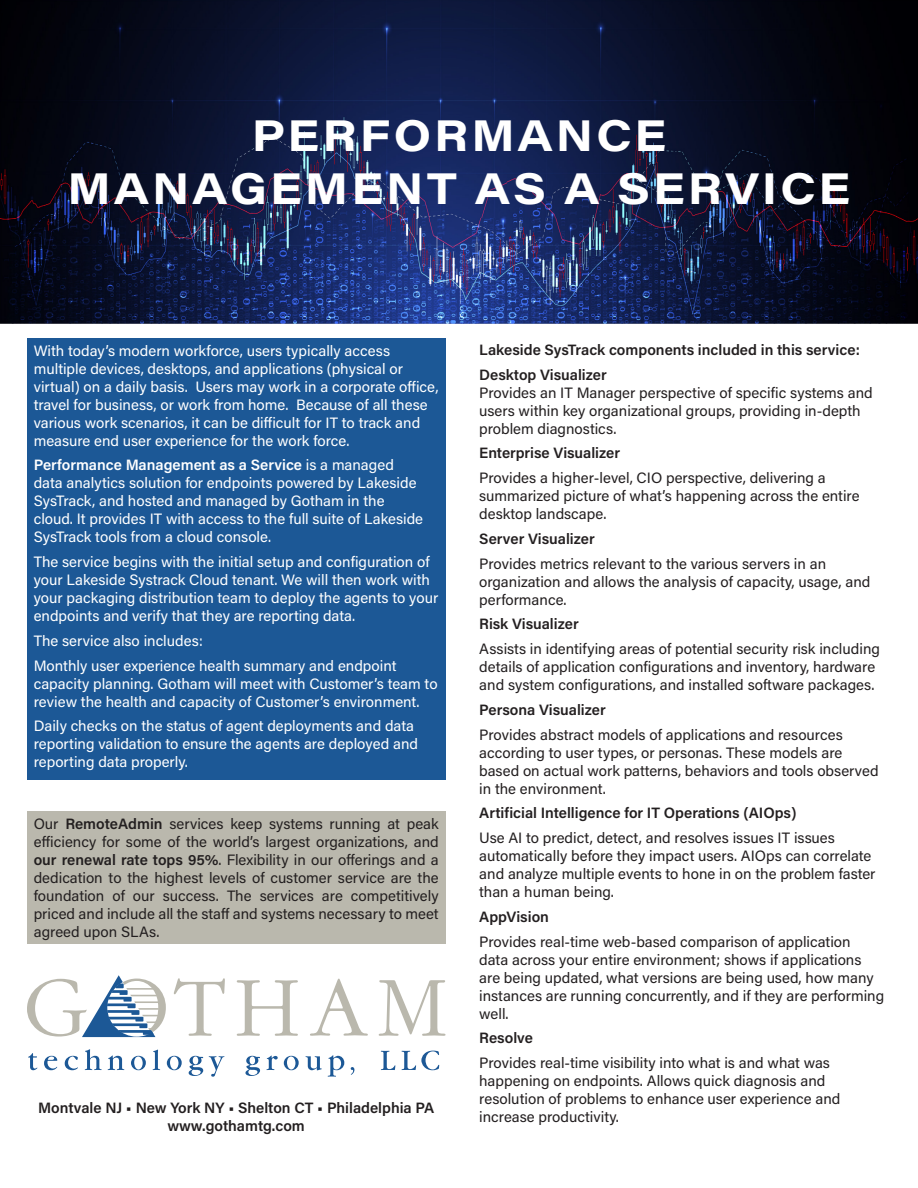
<style>
.page{position:relative;width:918px;height:1188px;background:#fff}
.page>*{position:absolute;margin:0;border:0;box-sizing:border-box;transform-origin:0 0}
.t1{font:700 43.5px "Acumin Pro Wide";letter-spacing:.07em;color:#fff}
.t2{font:15px/18px "Acumin Pro";color:#231f20}
.t3{font:15px/18px "Acumin Pro";color:#fff}
.t4{font:600 15px "Acumin Pro";color:#231f20}
.s1{font-weight:600}
</style>
<div class="page">
<div style="left:27px;top:338px;width:419px;height:442px;background:#1c5896"></div>
<svg style="left:174px;top:978px;width:51px;height:58px"></svg>
<svg style="left:237px;top:980px;width:61px;height:56px"></svg>
<svg style="left:379px;top:980px;width:67px;height:56px"></svg>
<svg style="left:310px;top:979px;width:58px;height:57px"></svg>
<svg style="left:27px;top:975px;width:139px;height:62px"></svg>
<svg style="left:28px;top:1053px;width:9px;height:17px"></svg>
<svg style="left:44px;top:1056px;width:13px;height:14px"></svg>
<svg style="left:65px;top:1056px;width:13px;height:14px"></svg>
<svg style="left:85px;top:1049px;width:17px;height:21px"></svg>
<svg style="left:108px;top:1055px;width:16px;height:15px"></svg>
<svg style="left:131px;top:1056px;width:15px;height:14px"></svg>
<svg style="left:153px;top:1050px;width:7px;height:20px"></svg>
<svg style="left:167px;top:1056px;width:15px;height:14px"></svg>
<svg style="left:189px;top:1056px;width:14px;height:20px"></svg>
<svg style="left:209px;top:1056px;width:15px;height:21px"></svg>
<svg style="left:245px;top:1056px;width:15px;height:20px"></svg>
<svg style="left:267px;top:1056px;width:11px;height:14px"></svg>
<svg style="left:284px;top:1056px;width:15px;height:14px"></svg>
<svg style="left:306px;top:1056px;width:16px;height:14px"></svg>
<svg style="left:328px;top:1055px;width:16px;height:22px"></svg>
<svg style="left:351px;top:1067px;width:3px;height:8px"></svg>
<svg style="left:381px;top:1051px;width:14px;height:19px"></svg>
<svg style="left:402px;top:1051px;width:37px;height:19px"></svg>
<img style="left:0;top:0;width:918px;height:324px">
<div style="left:27px;top:811px;width:419px;height:133px;background:#bab8ad"></div>
<p class="t1" style="left:252px;top:104px;width:416px">PERFORMANCE</p>
<p class="t1" style="left:68px;top:157px;width:784px">MANAGEMENT AS A SERVICE</p>
<p class="t3" style="left:34px;top:341px;width:406px">With today’s modern workforce, users typically access multiple devices, desktops, and applications (physical or virtual) on a daily basis. Users may work in a corporate office, travel for business, or work from home. Because of all these various work scenarios, it can be difficult for IT to track and measure end user experience for the work force.</p>
<p class="t3" style="left:34px;top:455px;width:391px"><span class="s1">Performance Management as a Service</span> is a managed data analytics solution for endpoints powered by Lakeside SysTrack, and hosted and managed by Gotham in the cloud. It provides IT with access to the full suite of Lakeside SysTrack tools from a cloud console.</p>
<p class="t3" style="left:34px;top:552px;width:406px">The service begins with the initial setup and configuration of your Lakeside Systrack Cloud tenant. We will then work with your packaging distribution team to deploy the agents to your endpoints and verify that they are reporting data.</p>
<p class="t3" style="left:34px;top:631px;width:171px">The service also includes:</p>
<p class="t3" style="left:34px;top:656px;width:405px">Monthly user experience health summary and endpoint capacity planning. Gotham will meet with Customer’s team to review the health and capacity of Customer’s environment.</p>
<p class="t3" style="left:34px;top:716px;width:386px">Daily checks on the status of agent deployments and data reporting validation to ensure the agents are deployed and reporting data properly.</p>
<p class="t2" style="left:34px;top:814px;width:407px;text-align:justify">Our <span class="s1">RemoteAdmin</span> services keep systems running at peak efficiency for some of the world’s largest organizations, and <span class="s1">our renewal rate tops 95%</span>. Flexibility in our offerings and a dedication to the highest levels of customer service are the foundation of our success. The services are competitively priced and include all the staff and systems necessary to meet agreed upon SLAs.</p>
<p class="t4" style="left:38px;top:1097px;width:398px">Montvale NJ • New York NY • Shelton CT • Philadelphia PA</p>
<p class="t4" style="left:168px;top:1115px;width:139px">www.gothamtg.com</p>
<p class="t4" style="left:479px;top:339px;width:382px">Lakeside SysTrack components included in this service:</p>
<p class="t2" style="left:479px;top:365px;width:395px"><span class="s1">Desktop Visualizer<br></span>Provides an IT Manager perspective of specific systems and users within key organizational groups, providing in-depth problem diagnostics.</p>
<p class="t4" style="left:479px;top:443px;width:142px">Enterprise Visualizer</p>
<p class="t2" style="left:479px;top:468px;width:382px">Provides a higher-level, CIO perspective, delivering a summarized picture of what’s happening across the entire desktop landscape.</p>
<p class="t4" style="left:479px;top:528px;width:117px">Server Visualizer</p>
<p class="t2" style="left:479px;top:554px;width:393px">Provides metrics relevant to the various servers in an organization and allows the analysis of capacity, usage, and performance.</p>
<p class="t4" style="left:479px;top:614px;width:101px">Risk Visualizer</p>
<p class="t2" style="left:479px;top:639px;width:402px">Assists in identifying areas of potential security risk including details of application configurations and inventory, hardware and system configurations, and installed software packages.</p>
<p class="t4" style="left:479px;top:699px;width:128px">Persona Visualizer</p>
<p class="t2" style="left:479px;top:725px;width:401px">Provides abstract models of applications and resources according to user types, or personas. These models are based on actual work patterns, behaviors and tools observed in the environment.</p>
<p class="t4" style="left:479px;top:803px;width:319px">Artificial Intelligence for IT Operations (AIOps)</p>
<p class="t2" style="left:479px;top:828px;width:398px">Use AI to predict, detect, and resolves issues IT issues automatically before they impact users. AIOps can correlate and analyze multiple events to hone in on the problem faster than a human being.</p>
<p class="t4" style="left:479px;top:906px;width:71px">AppVision</p>
<p class="t2" style="left:479px;top:932px;width:406px">Provides real-time web-based comparison of application<br>data across your entire environment; shows if applications are being updated, what versions are being used, how many instances are running concurrently, and if they are performing well.</p>
<p class="t4" style="left:479px;top:1028px;width:55px">Resolve</p>
<p class="t2" style="left:479px;top:1053px;width:363px">Provides real-time visibility into what is and what was happening on endpoints. Allows quick diagnosis and resolution of problems to enhance user experience and increase productivity.</p>
</div>
